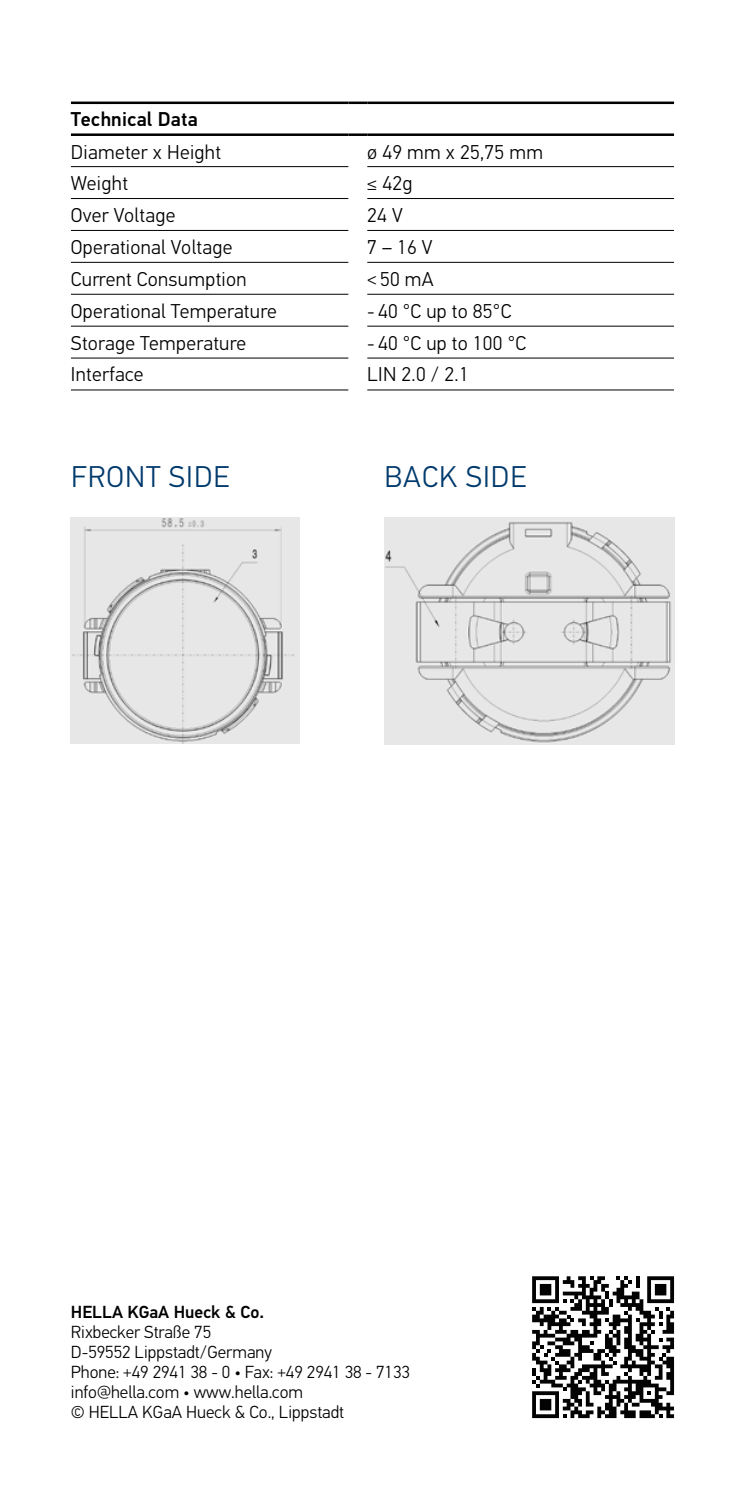
<style>
.page{position:relative;width:745px;height:1489px;background:#fff}
.page>*{position:absolute;margin:0;border:0;box-sizing:border-box;transform-origin:0 0}
.t1{font:300 30px "Hella DIN Universal";letter-spacing:.035em;color:#003a6c}
.t2{font:300 20px "Hella DIN Universal";letter-spacing:.015em;color:#000}
.t3{font:500 20px "Hella DIN Universal";letter-spacing:.015em;color:#000}
.t4{font:300 17.5px/20px "Hella DIN Universal";color:#000}
.t5{font:500 17.5px "Hella DIN Universal";color:#000}
</style>
<div class="page">
<svg style="left:532px;top:1276px;width:141px;height:141px"></svg>
<hr style="left:71px;top:166px;width:277px;height:1px;background:#000">
<hr style="left:367px;top:166px;width:306px;height:1px;background:#000">
<hr style="left:71px;top:198px;width:277px;height:1px;background:#000">
<hr style="left:367px;top:198px;width:306px;height:1px;background:#000">
<hr style="left:71px;top:230px;width:277px;height:1px;background:#000">
<hr style="left:367px;top:230px;width:306px;height:1px;background:#000">
<hr style="left:71px;top:262px;width:277px;height:1px;background:#000">
<hr style="left:367px;top:262px;width:306px;height:1px;background:#000">
<hr style="left:71px;top:294px;width:277px;height:1px;background:#000">
<hr style="left:367px;top:294px;width:306px;height:1px;background:#000">
<hr style="left:71px;top:325px;width:277px;height:1px;background:#000">
<hr style="left:367px;top:325px;width:306px;height:1px;background:#000">
<hr style="left:71px;top:357px;width:277px;height:1px;background:#000">
<hr style="left:367px;top:357px;width:306px;height:1px;background:#000">
<hr style="left:71px;top:389px;width:277px;height:1px;background:#000">
<hr style="left:367px;top:389px;width:306px;height:1px;background:#000">
<hr style="left:71px;top:102px;width:277px;height:2px;background:#000">
<svg style="left:348px;top:102px;width:19px;height:2px"></svg>
<hr style="left:367px;top:102px;width:306px;height:2px;background:#000">
<hr style="left:71px;top:133px;width:277px;height:3px;background:#000">
<hr style="left:348px;top:133px;width:19px;height:3px;background:#000">
<hr style="left:367px;top:133px;width:306px;height:3px;background:#000">
<img style="left:71px;top:517px;width:229px;height:226px">
<img style="left:384px;top:517px;width:289px;height:227px">
<p class="t3" style="left:71px;top:107px;width:128px">Technical Data</p>
<p class="t2" style="left:71px;top:140px;width:151px">Diameter x Height</p>
<p class="t2" style="left:367px;top:140px;width:177px">ø 49 mm x 25,75 mm</p>
<p class="t2" style="left:71px;top:171px;width:58px">Weight</p>
<p class="t2" style="left:367px;top:171px;width:47px">≤ 42g</p>
<p class="t2" style="left:71px;top:203px;width:106px">Over Voltage</p>
<p class="t2" style="left:367px;top:203px;width:37px">24 V</p>
<p class="t2" style="left:71px;top:235px;width:163px">Operational Voltage</p>
<p class="t2" style="left:367px;top:235px;width:67px">7 – 16 V</p>
<p class="t2" style="left:71px;top:267px;width:177px">Current Consumption</p>
<p class="t2" style="left:367px;top:267px;width:68px">&lt; 50 mA</p>
<p class="t2" style="left:71px;top:299px;width:207px">Operational Temperature</p>
<p class="t2" style="left:367px;top:299px;width:146px">- 40 °C up to 85°C</p>
<p class="t2" style="left:71px;top:331px;width:177px">Storage Temperature</p>
<p class="t2" style="left:367px;top:331px;width:160px">- 40 °C up to 100 °C</p>
<p class="t2" style="left:71px;top:362px;width:74px">Interface</p>
<p class="t2" style="left:367px;top:362px;width:103px">LIN 2.0 / 2.1</p>
<h1 class="t1" style="left:71px;top:458px;width:160px">FRONT SIDE</h1>
<h1 class="t1" style="left:384px;top:458px;width:143px">BACK SIDE</h1>
<p class="t5" style="left:71px;top:1300px;width:195px">HELLA KGaA Hueck &amp; Co.</p>
<p class="t4" style="left:71px;top:1322px;width:340px">Rixbecker Straße 75<br>D-59552 Lippstadt/Germany<br>Phone: +49 2941 38 - 0 • Fax: +49 2941 38 - 7133 info@hella.com • www.hella.com<br>© HELLA KGaA Hueck &amp; Co., Lippstadt</p>
</div>
